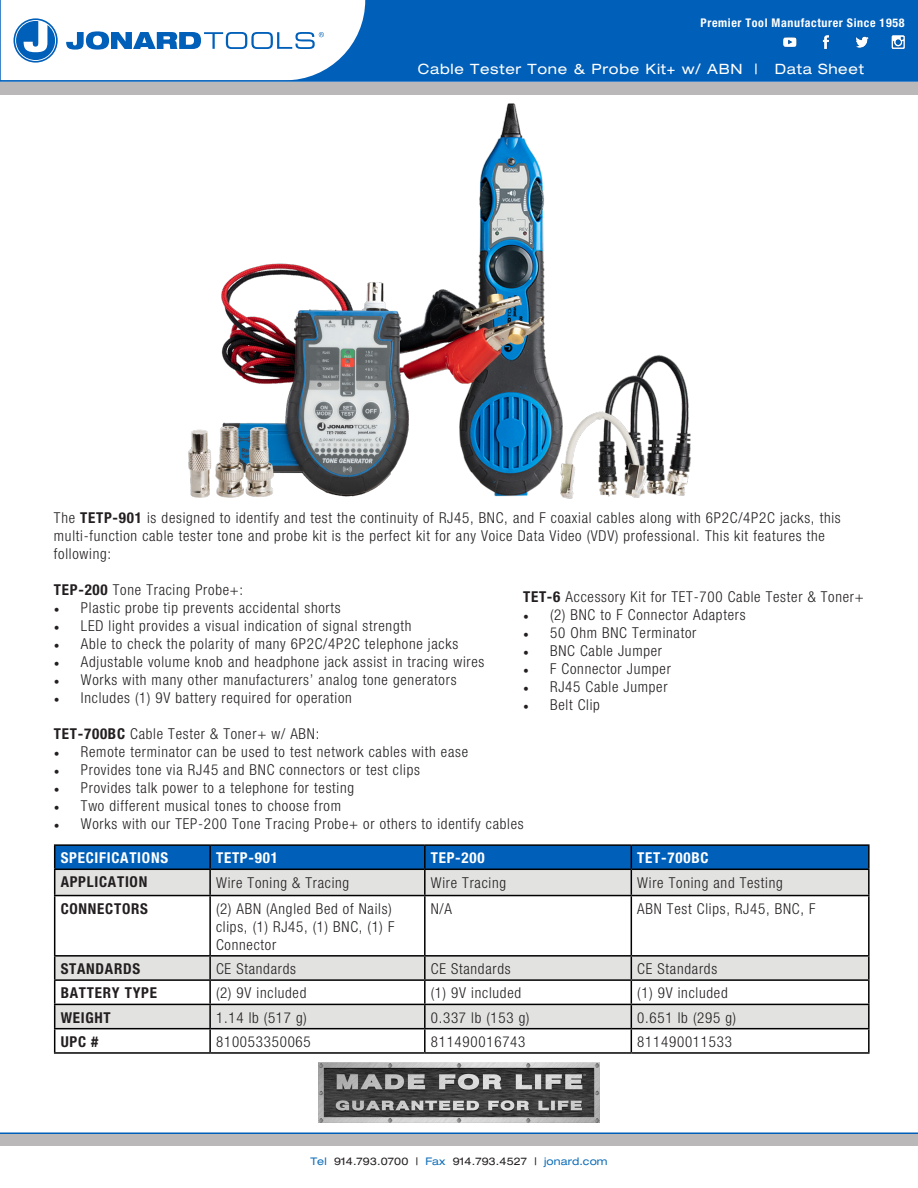
<style>
.page{position:relative;width:918px;height:1188px;background:#fff}
.page>*{position:absolute;margin:0;border:0;box-sizing:border-box;transform-origin:0 0}
.t1{font:300 condensed 15px/18px "Helvetica Neue";letter-spacing:.05em;color:#231f20}
.t2{font:700 condensed 15px "Helvetica Neue";letter-spacing:.05em;color:#231f20}
.t3{font:700 condensed 15px "Helvetica Neue";letter-spacing:.05em;color:#fff}
.t4{font:expanded 14.25px "Helvetica Neue";letter-spacing:.05em;color:#fff}
.t5{font:700 condensed 12px "Helvetica Neue";letter-spacing:.05em;color:#fff}
.t6{font:expanded 10.5px "Helvetica Neue";letter-spacing:.01em;color:#231f20}
.s1{font-weight:700}
.s2{font-family:"Minion Pro";font-weight:400;font-stretch:normal}
.s3{color:#0e6eb8}
</style>
<div class="page">
<div style="left:1px;top:0;width:917px;height:81px;background:#005fb9"></div>
<div style="left:0;top:82px;width:918px;height:12px;background:#bbb8b9"></div>
<div style="left:0;top:1134px;width:918px;height:12px;background:#bbb8b9"></div>
<img style="left:319px;top:1062px;width:280px;height:60px">
<hr style="left:0;top:1132px;width:918px;height:2px;background:#005fb9">
<svg style="left:1px;top:0;width:364px;height:80px;background:#d9e7f4"></svg>
<hr style="left:0;top:80px;width:918px;height:2px;background:#005fb9">
<img style="left:783px;top:35px;width:122px;height:14px">
<svg style="left:55px;top:896px;width:813px;height:132px"></svg>
<hr style="left:868px;top:870px;width:2px;height:25px;background:#000">
<hr style="left:54px;top:895px;width:156px;height:1px;background:#000">
<hr style="left:54px;top:896px;width:1px;height:59px;background:#000">
<hr style="left:210px;top:895px;width:215px;height:1px;background:#000">
<hr style="left:209px;top:896px;width:2px;height:59px;background:#000">
<hr style="left:425px;top:895px;width:206px;height:1px;background:#000">
<hr style="left:424px;top:896px;width:2px;height:59px;background:#000">
<hr style="left:631px;top:895px;width:239px;height:1px;background:#000">
<hr style="left:631px;top:896px;width:1px;height:59px;background:#000">
<hr style="left:868px;top:896px;width:2px;height:59px;background:#000">
<hr style="left:54px;top:955px;width:156px;height:2px;background:#000">
<hr style="left:210px;top:955px;width:215px;height:2px;background:#000">
<hr style="left:209px;top:957px;width:2px;height:22px;background:#000">
<hr style="left:425px;top:955px;width:206px;height:2px;background:#000">
<hr style="left:424px;top:957px;width:2px;height:22px;background:#000">
<hr style="left:631px;top:955px;width:239px;height:2px;background:#000">
<hr style="left:868px;top:957px;width:2px;height:22px;background:#000">
<hr style="left:54px;top:979px;width:156px;height:2px;background:#000">
<hr style="left:210px;top:979px;width:215px;height:2px;background:#000">
<hr style="left:209px;top:981px;width:2px;height:23px;background:#000">
<hr style="left:425px;top:979px;width:206px;height:2px;background:#000">
<hr style="left:424px;top:981px;width:2px;height:23px;background:#000">
<hr style="left:631px;top:979px;width:239px;height:2px;background:#000">
<hr style="left:868px;top:981px;width:2px;height:23px;background:#000">
<hr style="left:54px;top:1004px;width:156px;height:1px;background:#000">
<hr style="left:210px;top:1004px;width:215px;height:1px;background:#000">
<hr style="left:209px;top:1005px;width:2px;height:23px;background:#000">
<hr style="left:425px;top:1004px;width:206px;height:1px;background:#000">
<hr style="left:424px;top:1005px;width:2px;height:23px;background:#000">
<hr style="left:631px;top:1004px;width:239px;height:1px;background:#000">
<hr style="left:868px;top:1005px;width:2px;height:23px;background:#000">
<hr style="left:54px;top:1028px;width:156px;height:1px;background:#000">
<svg style="left:54px;top:957px;width:1px;height:95px"></svg>
<hr style="left:210px;top:1028px;width:215px;height:1px;background:#000">
<hr style="left:209px;top:1029px;width:2px;height:23px;background:#000">
<hr style="left:425px;top:1028px;width:206px;height:1px;background:#000">
<hr style="left:424px;top:1029px;width:2px;height:23px;background:#000">
<hr style="left:631px;top:1028px;width:239px;height:1px;background:#000">
<svg style="left:631px;top:957px;width:1px;height:95px"></svg>
<hr style="left:868px;top:1029px;width:2px;height:23px;background:#000">
<hr style="left:54px;top:1052px;width:156px;height:2px;background:#000">
<hr style="left:210px;top:1052px;width:215px;height:2px;background:#000">
<hr style="left:425px;top:1052px;width:206px;height:2px;background:#000">
<hr style="left:631px;top:1052px;width:239px;height:2px;background:#000">
<hr style="left:54px;top:844px;width:156px;height:2px;background:#000">
<hr style="left:210px;top:844px;width:215px;height:2px;background:#000">
<hr style="left:425px;top:844px;width:206px;height:2px;background:#000">
<hr style="left:631px;top:844px;width:239px;height:2px;background:#000">
<hr style="left:631px;top:869px;width:239px;height:1px;background:#000">
<svg style="left:54px;top:845px;width:815px;height:50px;background:#6f9ac2"></svg>
<hr style="left:868px;top:846px;width:2px;height:23px;background:#000">
<img style="left:131px;top:58px;width:597px;height:441px">
<p class="t5" style="left:701px;top:15px;width:205px">Premier Tool Manufacturer Since 1958</p>
<p class="t4" style="left:418px;top:60px;width:448px">Cable Tester Tone &amp; Probe Kit+ w/ ABN | Data Sheet</p>
<p class="t1" style="left:54px;top:509px;width:788px">The <span class="s1">TETP-901</span> is designed to identify and test the continuity of RJ45, BNC, and F coaxial cables along with 6P2C/4P2C jacks, this multi-function cable tester tone and probe kit is the perfect kit for any Voice Data Video (VDV) professional. This kit features the following:</p>
<p class="t1" style="left:54px;top:581px;width:191px"><span class="s1">TEP-200</span> Tone Tracing Probe+:</p>
<p class="t1" style="left:54px;top:599px;width:288px"><span class="s2">•</span> Plastic probe tip prevents accidental shorts</p>
<p class="t1" style="left:54px;top:617px;width:359px"><span class="s2">•</span> LED light provides a visual indication of signal strength</p>
<p class="t1" style="left:54px;top:635px;width:406px"><span class="s2">•</span> Able to check the polarity of many 6P2C/4P2C telephone jacks</p>
<p class="t1" style="left:54px;top:653px;width:432px"><span class="s2">•</span> Adjustable volume knob and headphone jack assist in tracing wires</p>
<p class="t1" style="left:54px;top:671px;width:404px"><span class="s2">•</span> Works with many other manufacturers’ analog tone generators</p>
<p class="t1" style="left:54px;top:689px;width:300px"><span class="s2">•</span> Includes (1) 9V battery required for operation</p>
<p class="t1" style="left:54px;top:725px;width:267px"><span class="s1">TET-700BC</span> Cable Tester &amp; Toner+ w/ ABN:</p>
<p class="t1" style="left:54px;top:743px;width:416px"><span class="s2">•</span> Remote terminator can be used to test network cables with ease</p>
<p class="t1" style="left:54px;top:761px;width:368px"><span class="s2">•</span> Provides tone via RJ45 and BNC connectors or test clips</p>
<p class="t1" style="left:54px;top:779px;width:302px"><span class="s2">•</span> Provides talk power to a telephone for testing</p>
<p class="t1" style="left:54px;top:797px;width:289px"><span class="s2">•</span> Two different musical tones to choose from</p>
<p class="t1" style="left:54px;top:815px;width:471px"><span class="s2">•</span> Works with our TEP-200 Tone Tracing Probe+ or others to identify cables</p>
<p class="t3" style="left:61px;top:849px;width:109px">SPECIFICATIONS</p>
<p class="t3" style="left:216px;top:849px;width:63px">TETP-901</p>
<p class="t3" style="left:431px;top:849px;width:55px">TEP-200</p>
<p class="t3" style="left:637px;top:849px;width:73px">TET-700BC</p>
<p class="t2" style="left:61px;top:873px;width:88px">APPLICATION</p>
<p class="t1" style="left:216px;top:873px;width:135px">Wire Toning &amp; Tracing</p>
<p class="t1" style="left:431px;top:873px;width:77px">Wire Tracing</p>
<p class="t1" style="left:637px;top:873px;width:147px">Wire Toning and Testing</p>
<p class="t2" style="left:61px;top:899px;width:89px">CONNECTORS</p>
<p class="t1" style="left:216px;top:899px;width:180px">(2) ABN (Angled Bed of Nails) clips, (1) RJ45, (1) BNC, (1) F<br>Connector</p>
<p class="t1" style="left:431px;top:899px;width:23px">N/A</p>
<p class="t1" style="left:637px;top:899px;width:180px">ABN Test Clips, RJ45, BNC, F</p>
<p class="t2" style="left:61px;top:960px;width:81px">STANDARDS</p>
<p class="t1" style="left:216px;top:960px;width:81px">CE Standards</p>
<p class="t1" style="left:431px;top:960px;width:81px">CE Standards</p>
<p class="t1" style="left:637px;top:960px;width:81px">CE Standards</p>
<p class="t2" style="left:61px;top:984px;width:98px">BATTERY TYPE</p>
<p class="t1" style="left:216px;top:984px;width:92px">(2) 9V included</p>
<p class="t1" style="left:431px;top:984px;width:92px">(1) 9V included</p>
<p class="t1" style="left:637px;top:984px;width:92px">(1) 9V included</p>
<p class="t2" style="left:61px;top:1008px;width:52px">WEIGHT</p>
<p class="t1" style="left:216px;top:1008px;width:92px">1.14 lb (517 g)</p>
<p class="t1" style="left:431px;top:1008px;width:100px">0.337 lb (153 g)</p>
<p class="t1" style="left:637px;top:1008px;width:100px">0.651 lb (295 g)</p>
<p class="t2" style="left:61px;top:1032px;width:39px">UPC #</p>
<p class="t1" style="left:216px;top:1033px;width:96px">810053350065</p>
<p class="t1" style="left:431px;top:1033px;width:96px">811490016743</p>
<p class="t1" style="left:637px;top:1033px;width:96px">811490011533</p>
<p class="t1" style="left:523px;top:588px;width:342px"><span class="s1">TET-6</span> Accessory Kit for TET-700 Cable Tester &amp; Toner+</p>
<p class="t1" style="left:523px;top:606px;width:224px"><span class="s2">•</span> (2) BNC to F Connector Adapters</p>
<p class="t1" style="left:523px;top:624px;width:175px"><span class="s2">•</span> 50 Ohm BNC Terminator</p>
<p class="t1" style="left:523px;top:642px;width:141px"><span class="s2">•</span> BNC Cable Jumper</p>
<p class="t1" style="left:523px;top:660px;width:149px"><span class="s2">•</span> F Connector Jumper</p>
<p class="t1" style="left:523px;top:678px;width:146px"><span class="s2">•</span> RJ45 Cable Jumper</p>
<p class="t1" style="left:523px;top:696px;width:78px"><span class="s2">•</span> Belt Clip</p>
<p class="t6" style="left:310px;top:1155px;width:299px"><span class="s3">Tel</span> 914.793.0700 | <span class="s3">Fax</span> 914.793.4527 | <span class="s3">jonard.com</span></p>
</div>
